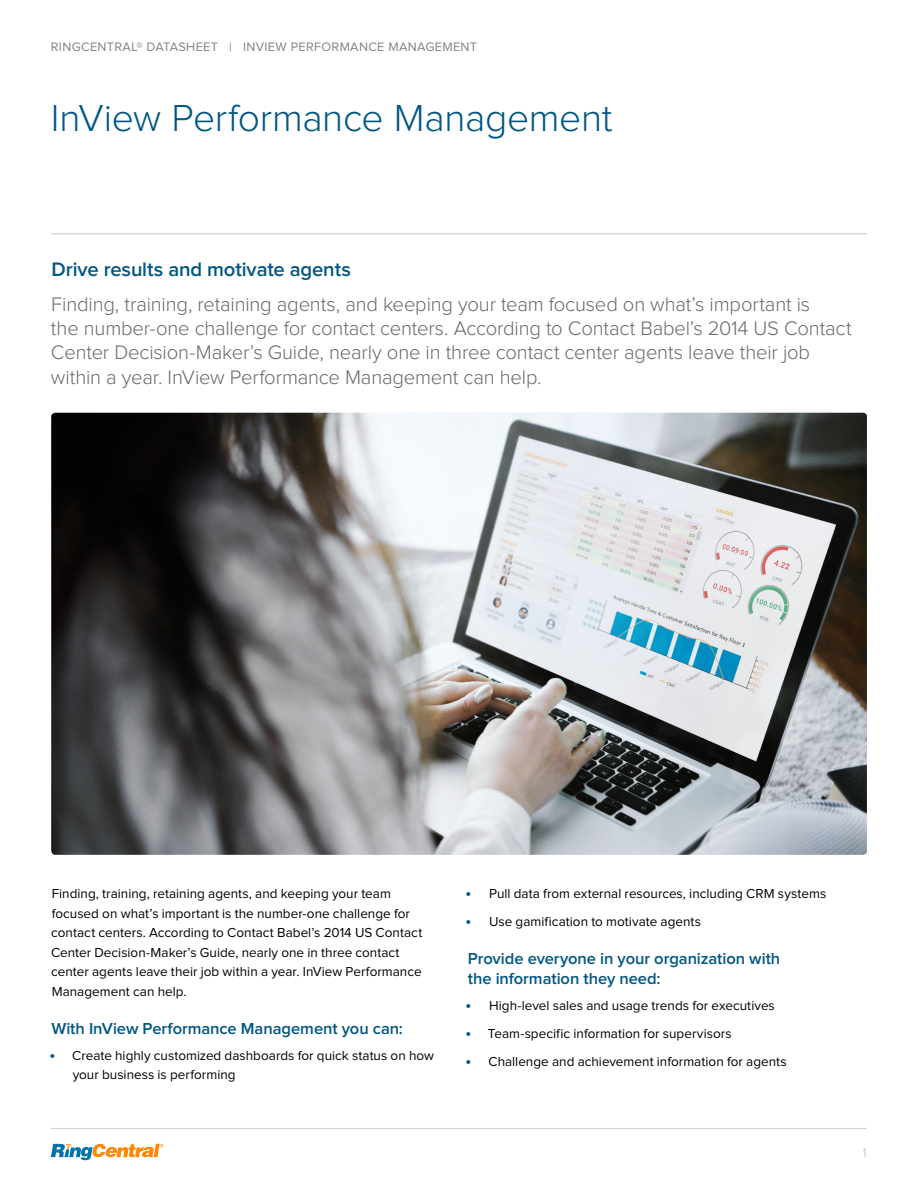
<style>
.page{position:relative;width:918px;height:1188px;background:#fff}
.page>*{position:absolute;margin:0;border:0;box-sizing:border-box;transform-origin:0 0}
.t1{font:300 39px "Proxima Nova";letter-spacing:-.01em;color:#005684}
.t2{font:300 20.25px/24.3px "Proxima Nova";letter-spacing:-.01em;color:#676867}
.t3{font:600 20.25px "Proxima Nova";letter-spacing:-.005em;color:#005684}
.t4{font:600 16.5px/19.5px "Proxima Nova";letter-spacing:-.005em;color:#005684}
.t5{font:13.5px/19.5px "Proxima Nova";color:#000}
.t6{font:12.75px "Proxima Nova";letter-spacing:.025em;color:#818483}
.t7{font:12.75px "Proxima Nova";color:#c7c6c5}
.s1{font-weight:700;font-size:16.5px;color:#005684}
</style>
<div class="page">
<svg style="left:51px;top:1144px;width:113px;height:16px"></svg>
<hr style="left:51px;top:1128px;width:816px;height:1px;background:#000">
<hr style="left:51px;top:233px;width:816px;height:1px;background:#c7c6c5">
<img style="left:51px;top:413px;width:816px;height:442px">
<p class="t6" style="left:51px;top:41px;width:428px">RINGCENTRAL® DATASHEET | INVIEW PERFORMANCE MANAGEMENT</p>
<h1 class="t1" style="left:51px;top:101px;width:563px">InView Performance Management</h1>
<h2 class="t3" style="left:52px;top:260px;width:301px">Drive results and motivate agents</h2>
<p class="t2" style="left:51px;top:293px;width:802px">Finding, training, retaining agents, and keeping your team focused on what’s important is<br>the number-one challenge for contact centers. According to Contact Babel’s 2014 US Contact Center Decision-Maker’s Guide, nearly one in three contact center agents leave their job within a year. InView Performance Management can help.</p>
<p class="t5" style="left:51px;top:885px;width:373px">Finding, training, retaining agents, and keeping your team focused on what’s important is the number-one challenge for contact centers. According to Contact Babel’s 2014 US Contact Center Decision-Maker’s Guide, nearly one in three contact center agents leave their job within a year. InView Performance Management can help.</p>
<p class="t4" style="left:51px;top:1019px;width:353px">With InView Performance Management you can:</p>
<p class="t5" style="left:73px;top:1046px;width:363px;text-indent:-23px"><span class="s1">•</span> Create highly customized dashboards for quick status on how your business is performing</p>
<p class="t5" style="left:466px;top:885px;width:362px"><span class="s1">•</span> Pull data from external resources, including CRM systems</p>
<p class="t5" style="left:466px;top:913px;width:237px"><span class="s1">•</span> Use gamification to motivate agents</p>
<p class="t4" style="left:468px;top:950px;width:314px">Provide everyone in your organization with the information they need:</p>
<p class="t5" style="left:466px;top:996px;width:311px"><span class="s1">•</span> High-level sales and usage trends for executives</p>
<p class="t5" style="left:466px;top:1024px;width:268px"><span class="s1">•</span> Team-specific information for supervisors</p>
<p class="t5" style="left:466px;top:1052px;width:323px"><span class="s1">•</span> Challenge and achievement information for agents</p>
<p class="t7" style="left:863px;top:1147px;width:6px">1</p>
</div>
